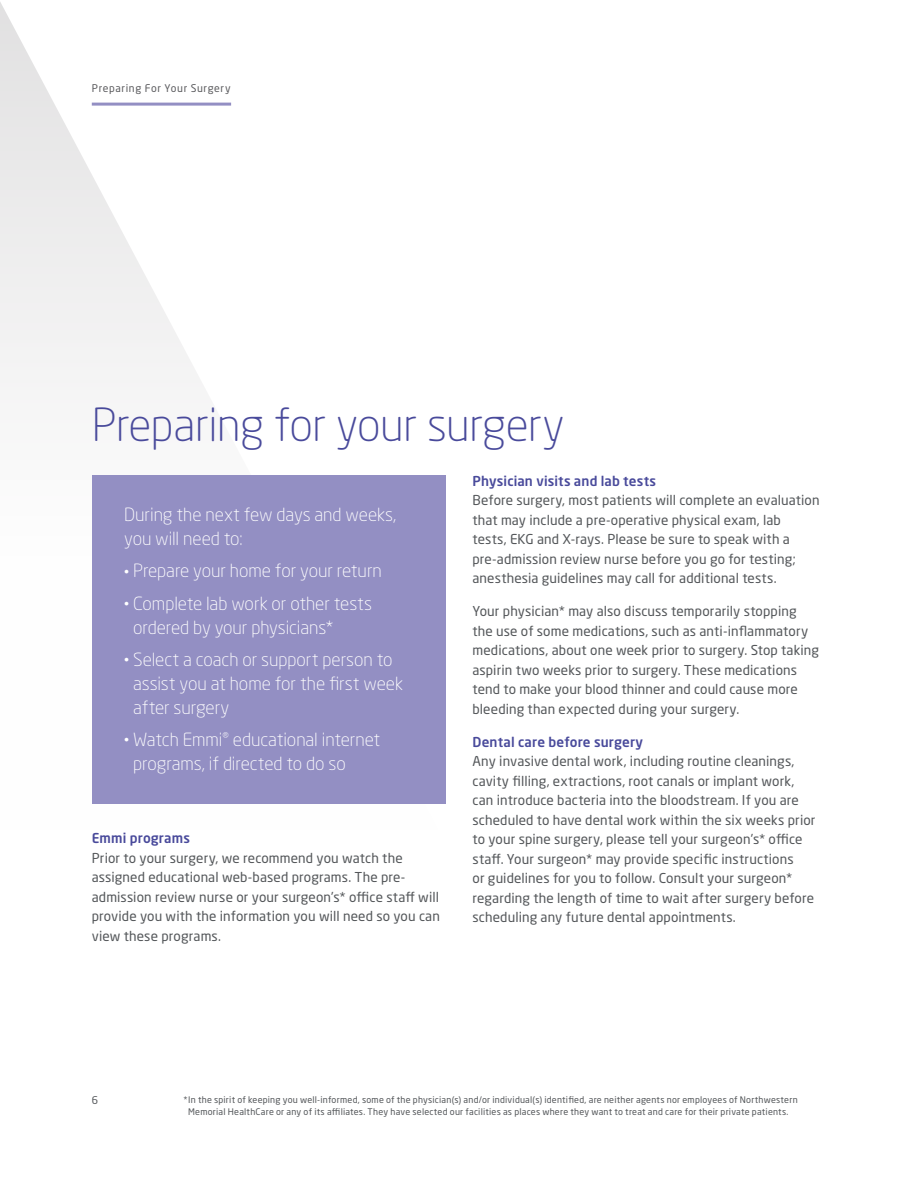
<style>
.page{position:relative;width:918px;height:1188px;background:#fff}
.page>*{position:absolute;margin:0;border:0;box-sizing:border-box;transform-origin:0 0}
.NM_-_Section_Headlin{font:300 45px "Neo Sans Pro";letter-spacing:-.01em;color:#494a9b}
.NM_-_Body_Highlight{font:300 18px/24px "Neo Sans Pro";letter-spacing:-.005em;color:#fff}
.NM_-_Body_Copy{font:13.5px/19.5px "Neo Sans Pro";letter-spacing:.01em;color:#54575a}
.NM_-_Body_Subhead{font:500 13.5px "Neo Sans Pro";letter-spacing:.01em;color:#494a9b}
.NM_-_Service_Line{font:10.5px "Neo Sans Pro";letter-spacing:.06em;color:#5c5c5f}
.NM_-_Folio_Left{font:10.5px "Neo Sans Pro";color:#54575a}
.NM_footnote{font:9px/12px "Neo Sans Pro";letter-spacing:.025em;color:#54575a;text-align:center}
.s1{font-size:12px}
</style>
<div class="page">
<svg style="left:0;top:2px;width:440px;height:802px"></svg>
<hr style="left:92px;top:103px;width:139px;height:3px;background:#938fc3">
<div style="left:92px;top:475px;width:354px;height:328px;background:#938fc3"></div>
<p class="NM_-_Service_Line" style="left:92px;top:82px;width:140px">Preparing For Your Surgery</p>
<p class="NM_-_Section_Headlin" style="left:92px;top:398px;width:474px">Preparing for your surgery</p>
<p class="NM_-_Body_Highlight" style="left:124px;top:503px;width:274px">During the next few days and weeks, you will need to:</p>
<p class="NM_-_Body_Highlight" style="left:124px;top:559px;width:259px"><span class="s1">•</span> Prepare your home for your return</p>
<p class="NM_-_Body_Highlight" style="left:133px;top:591px;width:240px;text-indent:-9px"><span class="s1">•</span> Complete lab work or other tests ordered by your physicians*</p>
<p class="NM_-_Body_Highlight" style="left:133px;top:647px;width:271px;text-indent:-9px"><span class="s1">•</span> Select a coach or support person to assist you at home for the first week after surgery</p>
<p class="NM_-_Body_Highlight" style="left:133px;top:727px;width:249px;text-indent:-9px"><span class="s1">•</span> Watch Emmi<sup>®</sup> educational internet programs, if directed to do so</p>
<p class="NM_-_Body_Subhead" style="left:92px;top:830px;width:100px">Emmi programs</p>
<p class="NM_-_Body_Copy" style="left:92px;top:848px;width:350px">Prior to your surgery, we recommend you watch the assigned educational web-based programs. The pre&shy;admission review nurse or your surgeon’s* office staff will provide you with the information you will need so you can view these programs.</p>
<p class="NM_-_Body_Subhead" style="left:472px;top:472px;width:185px">Physician visits and lab tests</p>
<p class="NM_-_Body_Copy" style="left:472px;top:490px;width:349px">Before surgery, most patients will complete an evaluation that may include a pre-operative physical exam, lab<br>tests, EKG and X-rays. Please be sure to speak with a pre-admission review nurse before you go for testing; anesthesia guidelines may call for additional tests.</p>
<p class="NM_-_Body_Copy" style="left:472px;top:601px;width:348px">Your physician* may also discuss temporarily stopping the use of some medications, such as anti-inflammatory medications, about one week prior to surgery. Stop taking aspirin two weeks prior to surgery. These medications tend to make your blood thinner and could cause more bleeding than expected during your surgery.</p>
<p class="NM_-_Body_Subhead" style="left:472px;top:733px;width:172px">Dental care before surgery</p>
<p class="NM_-_Body_Copy" style="left:472px;top:751px;width:345px">Any invasive dental work, including routine cleanings, cavity filling, extractions, root canals or implant work, can introduce bacteria into the bloodstream. If you are scheduled to have dental work within the six weeks prior to your spine surgery, please tell your surgeon’s* office staff. Your surgeon* may provide specific instructions<br>or guidelines for you to follow. Consult your surgeon* regarding the length of time to wait after surgery before scheduling any future dental appointments.</p>
<p class="NM_-_Folio_Left" style="left:92px;top:1094px;width:8px">6</p>
<p class="NM_footnote" style="left:184px;top:1094px;width:616px">*In the spirit of keeping you well-informed, some of the physician(s) and/or individual(s) identified, are neither agents nor employees of Northwestern<br>Memorial HealthCare or any of its affiliates. They have selected our facilities as places where they want to treat and care for their private patients.</p>
</div>
